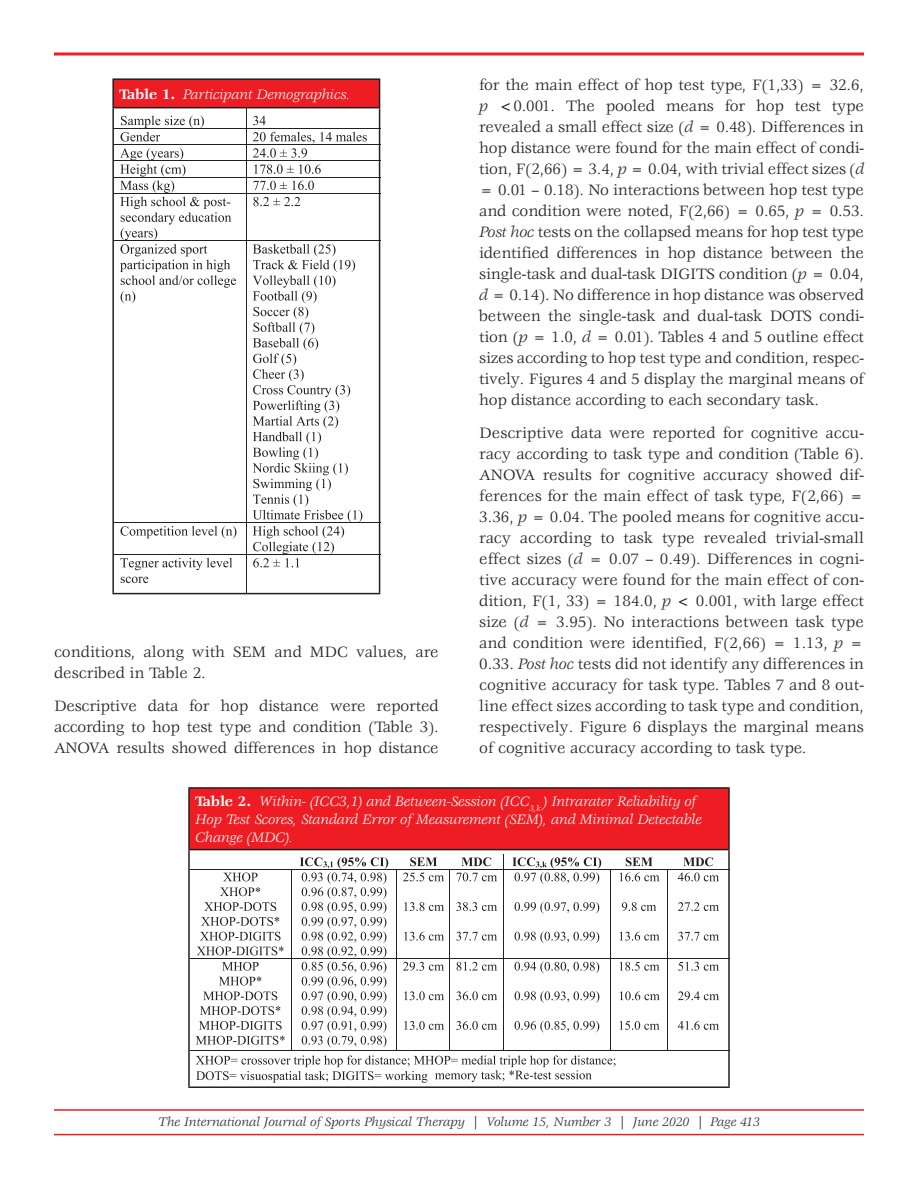
<style>
.page{position:relative;width:918px;height:1188px;background:#fff}
.page>*{position:absolute;margin:0;border:0;box-sizing:border-box;transform-origin:0 0}
.t1{font:16.5px/21px "Veljovic Std";letter-spacing:-.01em;color:#231f20;text-align:justify}
.t2{font:italic 15px/18px "Veljovic Std";letter-spacing:-.005em;color:#fff}
.t3{font:italic 13.5px "Veljovic Std";color:#231f20}
.s1{font-weight:700;font-style:normal}
.s2{font-style:italic}
</style>
<div class="page">
<hr style="left:54px;top:1109px;width:810px;height:2px;background:#ee1d23">
<hr style="left:54px;top:1134px;width:810px;height:1px;background:#ee1d23">
<svg style="left:54px;top:52px;width:810px;height:4px;background:#f25559"></svg>
<div style="left:113px;top:79px;width:267px;height:29px;background:#ee1d23"></div>
<hr style="left:112px;top:78px;width:268px;height:2px;background:#231f20">
<hr style="left:112px;top:80px;width:2px;height:27px;background:#231f20">
<svg style="left:379px;top:80px;width:1px;height:27px"></svg>
<hr style="left:112px;top:107px;width:268px;height:1px;background:#231f20">
<hr style="left:112px;top:108px;width:2px;height:485px;background:#231f20">
<hr style="left:379px;top:108px;width:1px;height:485px;background:#231f20">
<hr style="left:112px;top:593px;width:268px;height:1px;background:#231f20">
<hr style="left:114px;top:128px;width:266px;height:1px;background:#231f20">
<hr style="left:114px;top:144px;width:266px;height:1px;background:#231f20">
<hr style="left:114px;top:161px;width:266px;height:1px;background:#231f20">
<hr style="left:114px;top:177px;width:266px;height:1px;background:#231f20">
<hr style="left:114px;top:193px;width:266px;height:1px;background:#231f20">
<hr style="left:114px;top:240px;width:266px;height:1px;background:#231f20">
<hr style="left:114px;top:522px;width:266px;height:1px;background:#231f20">
<svg style="left:121px;top:577px;width:27px;height:6px"></svg>
<svg style="left:120px;top:108px;width:247px;height:462px"></svg>
<hr style="left:114px;top:554px;width:266px;height:1px;background:#231f20">
<hr style="left:246px;top:555px;width:1px;height:38px;background:#231f20">
<div style="left:189px;top:788px;width:540px;height:62px;background:#ee1d23"></div>
<hr style="left:188px;top:787px;width:542px;height:2px;background:#231f20">
<hr style="left:188px;top:789px;width:2px;height:60px;background:#231f20">
<hr style="left:728px;top:789px;width:2px;height:60px;background:#231f20">
<hr style="left:188px;top:849px;width:542px;height:1px;background:#231f20">
<hr style="left:188px;top:850px;width:2px;height:236px;background:#231f20">
<hr style="left:728px;top:850px;width:2px;height:236px;background:#231f20">
<hr style="left:188px;top:1086px;width:542px;height:2px;background:#231f20">
<svg style="left:223px;top:873px;width:35px;height:8px"></svg>
<svg style="left:220px;top:887px;width:40px;height:9px"></svg>
<hr style="left:190px;top:869px;width:540px;height:1px;background:#231f20">
<hr style="left:291px;top:869px;width:1px;height:30px;background:#231f20">
<svg style="left:204px;top:902px;width:72px;height:9px"></svg>
<svg style="left:201px;top:917px;width:78px;height:9px"></svg>
<hr style="left:291px;top:899px;width:1px;height:30px;background:#231f20">
<svg style="left:197px;top:932px;width:87px;height:23px"></svg>
<hr style="left:190px;top:958px;width:540px;height:1px;background:#231f20">
<hr style="left:190px;top:1050px;width:540px;height:1px;background:#231f20">
<svg style="left:291px;top:929px;width:1px;height:59px"></svg>
<svg style="left:203px;top:962px;width:74px;height:38px"></svg>
<svg style="left:200px;top:1006px;width:80px;height:9px"></svg>
<hr style="left:291px;top:988px;width:1px;height:30px;background:#231f20">
<svg style="left:199px;top:1021px;width:83px;height:9px"></svg>
<svg style="left:196px;top:1036px;width:89px;height:9px"></svg>
<svg style="left:300px;top:854px;width:419px;height:193px"></svg>
<hr style="left:291px;top:1018px;width:1px;height:32px;background:#231f20">
<hr style="left:397px;top:1002px;width:1px;height:48px;background:#231f20">
<hr style="left:450px;top:1002px;width:1px;height:48px;background:#231f20">
<hr style="left:503px;top:1002px;width:1px;height:48px;background:#231f20">
<hr style="left:611px;top:1002px;width:1px;height:48px;background:#231f20">
<hr style="left:667px;top:1002px;width:1px;height:48px;background:#231f20">
<svg style="left:196px;top:1055px;width:420px;height:28px"></svg>
<p class="t2" style="left:119px;top:86px;width:233px"><span class="s1">Table 1.</span> Participant Demographics.</p>
<p class="t1" style="left:54px;top:642px;width:386px">conditions, along with SEM and MDC values, are described in Table 2.</p>
<p class="t1" style="left:54px;top:696px;width:386px">Descriptive data for hop distance were reported according to hop test type and condition (Table 3).<br>ANOVA results showed differences in hop distance</p>
<p class="t1" style="left:479px;top:75px;width:386px">for the main effect of hop test type, F(1,33) = 32.6, <span class="s2">p</span> &lt;0.001. The pooled means for hop test type revealed a small effect size (<span class="s2">d</span> = 0.48). Differences in hop distance were found for the main effect of condi&shy;tion, F(2,66) = 3.4, <span class="s2">p</span> = 0.04, with trivial effect sizes (<span class="s2">d </span>= 0.01 – 0.18). No interactions between hop test type and condition were noted, F(2,66) = 0.65, <span class="s2">p</span> = 0.53.<br><span class="s2">Post hoc</span> tests on the collapsed means for hop test type identified differences in hop distance between the single-task and dual-task DIGITS condition (<span class="s2">p</span> = 0.04, <span class="s2">d</span> = 0.14). No difference in hop distance was observed between the single-task and dual-task DOTS condi&shy;tion (<span class="s2">p</span> = 1.0, <span class="s2">d</span> = 0.01). Tables 4 and 5 outline effect sizes according to hop test type and condition, respec&shy;tively. Figures 4 and 5 display the marginal means of hop distance according to each secondary task.</p>
<p class="t1" style="left:479px;top:423px;width:386px">Descriptive data were reported for cognitive accu&shy;racy according to task type and condition (Table 6).<br>ANOVA results for cognitive accuracy showed dif&shy;ferences for the main effect of task type, F(2,66) = 3.36, <span class="s2">p</span> = 0.04. The pooled means for cognitive accu&shy;racy according to task type revealed trivial-small effect sizes (<span class="s2">d</span> = 0.07 – 0.49). Differences in cogni&shy;tive accuracy were found for the main effect of con&shy;dition, F(1, 33) = 184.0, <span class="s2">p</span> &lt; 0.001, with large effect size (<span class="s2">d</span> = 3.95). No interactions between task type and condition were identified, F(2,66) = 1.13, <span class="s2">p</span> = 0.33. <span class="s2">Post hoc</span> tests did not identify any differences in cognitive accuracy for task type. Tables 7 and 8 out&shy;line effect sizes according to task type and condition, respectively. Figure 6 displays the marginal means of cognitive accuracy according to task type.</p>
<p class="t2" style="left:195px;top:793px;width:508px"><span class="s1">Table 2.</span> Within- (ICC3,1) and Between-Session (ICC<sub>3,k</sub> ) Intrarater Reliability of<br>Hop Test Scores, Standard Error of Measurement (SEM), and Minimal Detectable<br>Change (MDC).</p>
<p class="t3" style="left:158px;top:1117px;width:603px">The International Journal of Sports Physical Therapy | Volume 15, Number 3 | June 2020 | Page 413</p>
</div>
